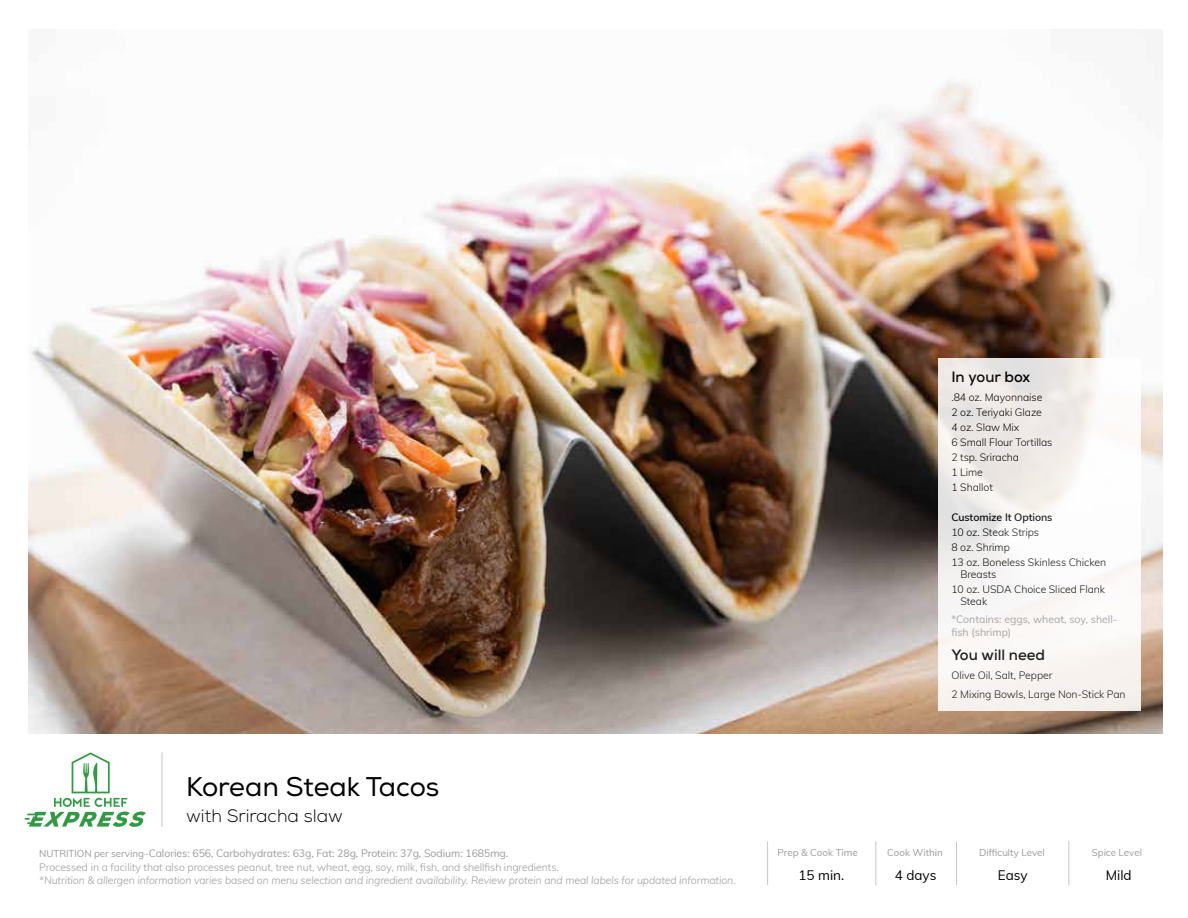
<style>
.page{position:relative;width:1188px;height:918px;background:#fff}
.page>*{position:absolute;margin:0;border:0;box-sizing:border-box;transform-origin:0 0}
.t1{font:27px "Nexa";color:#000}
.t2{font:300 18px "Nexa";color:#000}
.t3{font:700 15px "Nexa";color:#000}
.t4{font:13.5px "Muli";color:#000}
.t5{font:300 10.5px/15px "Muli";letter-spacing:-.005em;color:#000}
.t6{font:300 10.5px/13.5px "Muli";letter-spacing:-.005em;color:#9a9a9a}
.t7{font:italic 300 10.5px "Muli";letter-spacing:-.005em;color:#9a9a9a}
.t8{font:10.5px/12.6px "Muli";color:#9a9a9a}
.t9{font:600 10.5px "Muli";letter-spacing:-.005em;color:#000}
.t10{font:9.75px "Muli";color:#9a9a9a}
.s1{font-weight:400;font-size:9.75px}
.s2{font-weight:400}
</style>
<div class="page">
<img style="left:28px;top:79px;width:1134px;height:654px">
<hr style="left:162px;top:752px;width:1px;height:75px;background:#c7c6c5">
<svg style="left:938px;top:358px;width:203px;height:353px;fill:#f8f5f2"></svg>
<svg style="left:25px;top:752px;width:121px;height:75px"></svg>
<hr style="left:875px;top:841px;width:1px;height:44px;background:#c7c6c5">
<hr style="left:956px;top:841px;width:1px;height:44px;background:#c7c6c5">
<hr style="left:1068px;top:841px;width:1px;height:44px;background:#c7c6c5">
<hr style="left:767px;top:841px;width:1px;height:44px;background:#c7c6c5">
<h1 class="t1" style="left:186px;top:771px;width:255px">Korean Steak Tacos</h1>
<h2 class="t2" style="left:186px;top:805px;width:158px">with Sriracha slaw</h2>
<p class="t6" style="left:39px;top:846px;width:521px"><span class="s1">NUTRITION per serving–</span><span class="s2">Calories: 656, Carbohydrates: 63g, Fat: 28g, Protein: 37g, Sodium: 1685mg.<br></span>Processed in a facility that also processes peanut, tree nut, wheat, egg, soy, milk, fish, and shellfish ingredients.</p>
<p class="t7" style="left:39px;top:873px;width:698px">*Nutrition &amp; allergen information varies based on menu selection and ingredient availability. Review protein and meal labels for updated information.</p>
<h3 class="t3" style="left:951px;top:368px;width:80px">In your box</h3>
<p class="t5" style="left:951px;top:389px;width:103px">.84 oz. Mayonnaise<br>2 oz. Teriyaki Glaze<br>4 oz. Slaw Mix<br>6 Small Flour Tortillas<br>2 tsp. Sriracha<br>1 Lime<br>1 Shallot</p>
<p class="t9" style="left:951px;top:510px;width:103px">Customize It Options</p>
<p class="t5" style="left:951px;top:524px;width:156px">10 oz. Steak Strips<br>8 oz. Shrimp<br>13 oz. Boneless Skinless Chicken</p>
<p class="t5" style="left:951px;top:567px;width:155px;text-indent:9px">Breasts<br>10 oz. USDA Choice Sliced Flank</p>
<p class="t5" style="left:960px;top:594px;width:28px">Steak</p>
<p class="t8" style="left:951px;top:613px;width:168px">*Contains: eggs, wheat, soy, shell&shy;fish (shrimp)</p>
<h3 class="t3" style="left:951px;top:645px;width:95px">You will need</h3>
<p class="t5" style="left:951px;top:665px;width:176px;line-height:18.8px">Olive Oil, Salt, Pepper<br>2 Mixing Bowls, Large Non-Stick Pan</p>
<p class="t10" style="left:778px;top:845px;width:82px">Prep &amp; Cook Time</p>
<p class="t10" style="left:887px;top:845px;width:57px">Cook Within</p>
<p class="t10" style="left:979px;top:845px;width:67px">Difficulty Level</p>
<p class="t10" style="left:1092px;top:845px;width:52px">Spice Level</p>
<p class="t4" style="left:798px;top:865px;width:47px">15 min.</p>
<p class="t4" style="left:895px;top:865px;width:43px">4 days</p>
<p class="t4" style="left:998px;top:865px;width:31px">Easy</p>
<p class="t4" style="left:1106px;top:865px;width:27px">Mild</p>
</div>
